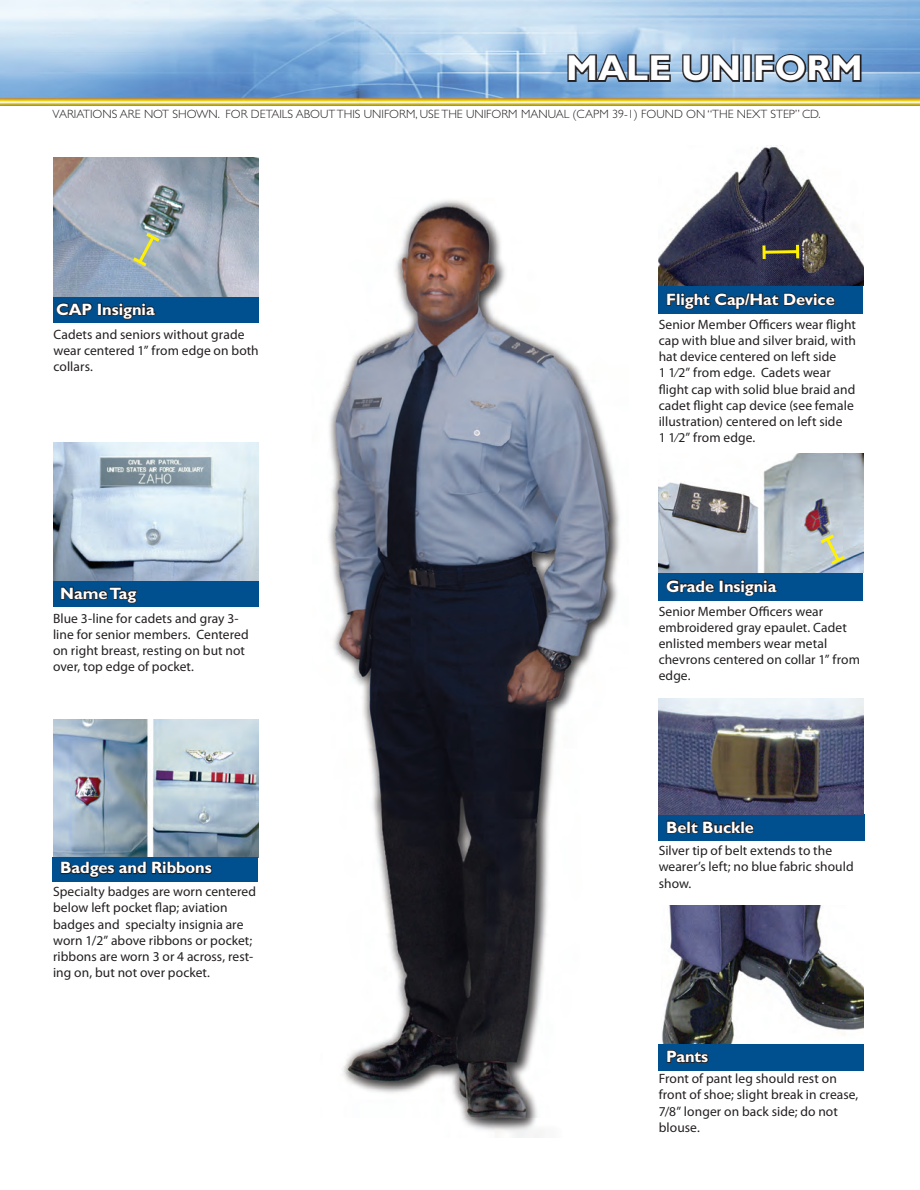
<style>
.page{position:relative;width:920px;height:1190px;background:#fff}
.page>*{position:absolute;margin:0;border:0;box-sizing:border-box;transform-origin:0 0}
.t1{font:700 36px "Gill Sans";color:#fff}
.t2{font:700 16.5px "Gill Sans";letter-spacing:-.005em;color:#fff}
.t3{font:13.5px/16.2px "Myriad Pro";letter-spacing:.005em;color:#231f20}
.t4{font:300 12px "Gill Sans";color:#231f20}
</style>
<div class="page">
<img style="left:0;top:0;width:920px;height:105px">
<img style="left:328px;top:200px;width:292px;height:937px">
<svg style="left:566px;top:52px;width:106px;height:31px"></svg>
<svg style="left:681px;top:53px;width:60px;height:31px"></svg>
<div style="left:743px;top:54px;width:9px;height:28px;border:3px solid #231f20"></div>
<svg style="left:753px;top:53px;width:110px;height:31px"></svg>
<div style="left:53px;top:580px;width:205px;height:26px;background:#005090"></div>
<div style="left:659px;top:282px;width:204px;height:32px;background:#005090"></div>
<svg style="left:666px;top:292px;width:169px;height:18px"></svg>
<img style="left:659px;top:147px;width:205px;height:139px">
<div style="left:659px;top:814px;width:206px;height:26px;background:#005090"></div>
<svg style="left:666px;top:820px;width:88px;height:14px"></svg>
<img style="left:659px;top:698px;width:205px;height:116px">
<img style="left:53px;top:443px;width:205px;height:137px">
<div style="left:54px;top:297px;width:205px;height:25px;background:#005090"></div>
<svg style="left:56px;top:302px;width:37px;height:14px"></svg>
<div style="left:98px;top:303px;width:4px;height:12px;border:2px solid #231f20"></div>
<svg style="left:102px;top:302px;width:54px;height:18px"></svg>
<img style="left:54px;top:158px;width:205px;height:138px">
<svg style="left:130px;top:230px;width:33px;height:39px"></svg>
<svg style="left:761px;top:245px;width:40px;height:13px"></svg>
<svg style="left:762px;top:245px;width:4px;height:14px"></svg>
<img style="left:662px;top:905px;width:202px;height:138px">
<img style="left:53px;top:719px;width:206px;height:138px">
<div style="left:53px;top:857px;width:205px;height:25px;background:#005090"></div>
<div style="left:659px;top:1043px;width:205px;height:27px;background:#005090"></div>
<svg style="left:60px;top:861px;width:153px;height:17px"></svg>
<svg style="left:60px;top:586px;width:77px;height:18px"></svg>
<svg style="left:666px;top:1050px;width:43px;height:13px"></svg>
<div style="left:659px;top:569px;width:204px;height:31px;background:#005090"></div>
<svg style="left:666px;top:579px;width:49px;height:14px"></svg>
<div style="left:719px;top:579px;width:4px;height:13px;border:2px solid #231f20"></div>
<svg style="left:723px;top:579px;width:55px;height:17px"></svg>
<img style="left:659px;top:453px;width:205px;height:119px">
<svg style="left:817px;top:531px;width:31px;height:36px"></svg>
<svg style="left:916px;top:0;width:4px;height:3px"></svg>
<h1 class="t1" style="left:566px;top:47px;width:298px">MALE UNIFORM</h1>
<p class="t4" style="left:53px;top:107px;width:769px">VARIATIONS ARE NOT SHOWN. FOR DETAILS ABOUT THIS UNIFORM, USE THE UNIFORM MANUAL (CAPM 39-1) FOUND ON “THE NEXT STEP” CD.</p>
<p class="t2" style="left:56px;top:299px;width:100px">CAP Insignia</p>
<p class="t3" style="left:54px;top:326px;width:207px">Cadets and seniors without grade wear centered 1” from edge on both collars.</p>
<p class="t2" style="left:60px;top:583px;width:78px">Name Tag</p>
<p class="t3" style="left:53px;top:609px;width:197px">Blue 3-line for cadets and gray 3- line for senior members. Centered on right breast, resting on but not over, top edge of pocket.</p>
<p class="t2" style="left:60px;top:858px;width:153px">Badges and Ribbons</p>
<p class="t3" style="left:53px;top:883px;width:204px">Specialty badges are worn centered below left pocket flap; aviation badges and specialty insignia are worn 1/2” above ribbons or pocket; ribbons are worn 3 or 4 across, rest&shy;ing on, but not over pocket.</p>
<p class="t2" style="left:666px;top:289px;width:170px">Flight Cap/Hat Device</p>
<p class="t3" style="left:659px;top:316px;width:199px">Senior Member Officers wear flight cap with blue and silver braid, with hat device centered on left side<br>1 1⁄2” from edge. Cadets wear flight cap with solid blue braid and cadet flight cap device (see female illustration) centered on left side<br>1 1⁄2” from edge.</p>
<p class="t2" style="left:666px;top:576px;width:112px">Grade Insignia</p>
<p class="t3" style="left:659px;top:602px;width:203px">Senior Member Officers wear embroidered gray epaulet. Cadet enlisted members wear metal chevrons centered on collar 1” from edge.</p>
<p class="t2" style="left:666px;top:817px;width:89px">Belt Buckle</p>
<p class="t3" style="left:659px;top:842px;width:196px">Silver tip of belt extends to the wearer’s left; no blue fabric should show.</p>
<p class="t2" style="left:666px;top:1046px;width:44px">Pants</p>
<p class="t3" style="left:659px;top:1070px;width:201px">Front of pant leg should rest on front of shoe; slight break in crease,<br>7/8” longer on back side; do not blouse.</p>
</div>
